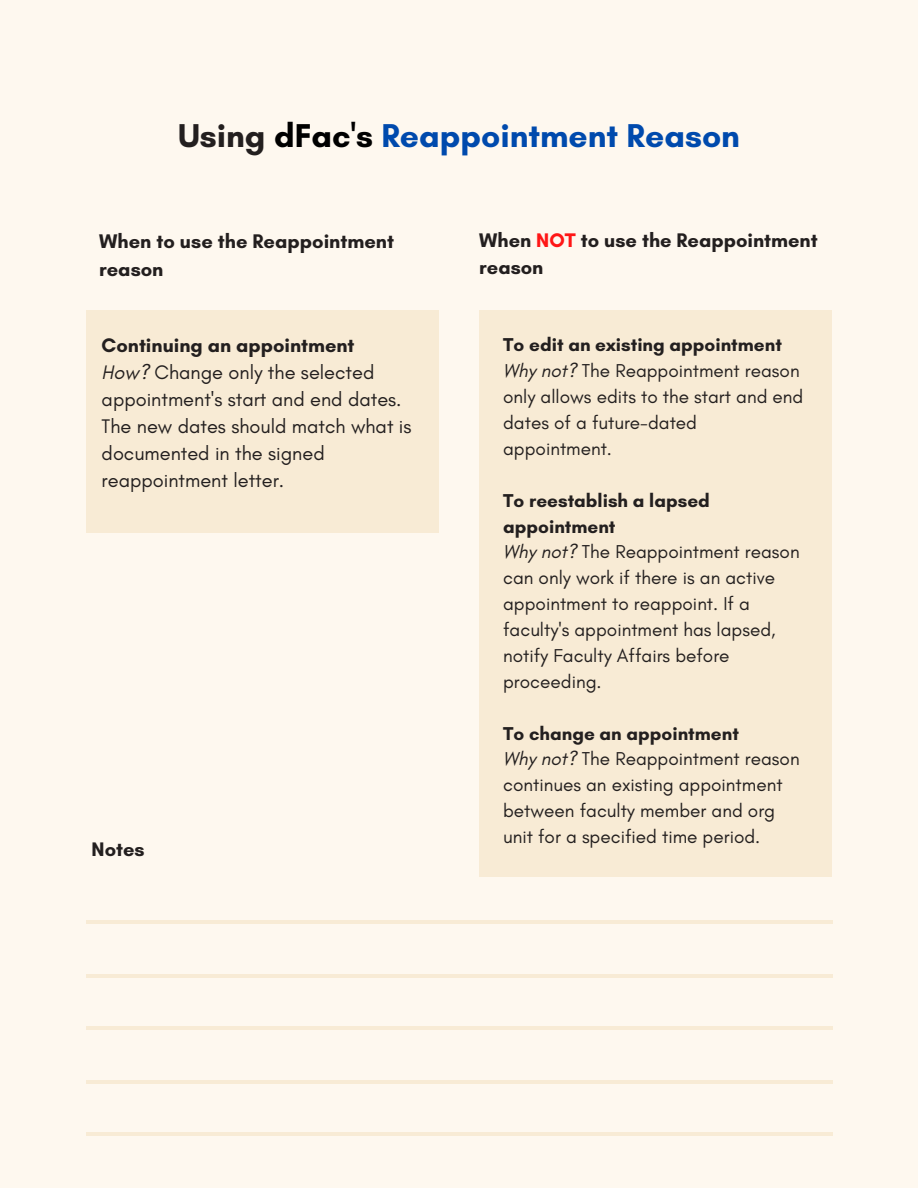
<style>
.page{position:relative;width:918px;height:1188px;background:#fef8ef}
.page>*{position:absolute;margin:0;border:0;box-sizing:border-box;transform-origin:0 0}
.t1{font:700 33.6px "Glacial Indifference";color:#004aad}
.t2{font:700 20.1px/28.2px "Glacial Indifference";color:#231f1f}
.t3{font:19.95px/27px "Glacial Indifference";color:#231f1f}
.t4{font:700 19.95px "Glacial Indifference";color:#231f1f}
.t5{font:18.9px/25.8px "Glacial Indifference";color:#231f1f}
.s1{color:#231f1f}
.s2{color:#000}
.s3{color:#ff1616}
.s4{font-weight:700}
.s5{font-style:italic}
</style>
<div class="page">
<div style="left:86px;top:310px;width:352px;height:223px;background:#f8ebd5"></div>
<div style="left:479px;top:310px;width:352px;height:567px;background:#f8ebd5"></div>
<hr style="left:86px;top:921px;width:746px;height:3px;background:#f8ebd5">
<hr style="left:86px;top:974px;width:746px;height:4px;background:#f8ebd5">
<hr style="left:86px;top:1026px;width:746px;height:4px;background:#f8ebd5">
<hr style="left:86px;top:1080px;width:746px;height:3px;background:#f8ebd5">
<hr style="left:86px;top:1132px;width:746px;height:3px;background:#f8ebd5">
<h1 class="t1" style="left:178px;top:115px;width:564px"><span class="s1">Using</span> <span class="s2">dFac's</span> Reappointment Reason</h1>
<p class="t2" style="left:99px;top:227px;width:296px">When to use the Reappointment reason</p>
<p class="t2" style="left:479px;top:227px;width:340px;line-height:27px">When <span class="s3">NOT</span> to use the Reappointment reason</p>
<p class="t3" style="left:102px;top:332px;width:311px"><span class="s4">Continuing an appointment<br></span><span class="s5">How?</span> Change only the selected appointment's start and end dates.<br>The new dates should match what is documented in the signed reappointment letter.</p>
<p class="t4" style="left:92px;top:837px;width:54px">Notes</p>
<p class="t5" style="left:503px;top:332px;width:302px"><span class="s4">To edit an existing appointment<br></span><span class="s5">Why not?</span> The Reappointment reason only allows edits to the start and end dates of a future-dated appointment.</p>
<p class="t5" style="left:503px;top:487px;width:298px"><span class="s4">To reestablish a lapsed appointment<br></span><span class="s5">Why not?</span> The Reappointment reason can only work if there is an active appointment to reappoint. If a faculty's appointment has lapsed, notify Faculty Affairs before proceeding.</p>
<p class="t5" style="left:503px;top:720px;width:298px"><span class="s4">To change an appointment<br></span><span class="s5">Why not?</span> The Reappointment reason continues an existing appointment between faculty member and org unit for a specified time period.</p>
</div>
